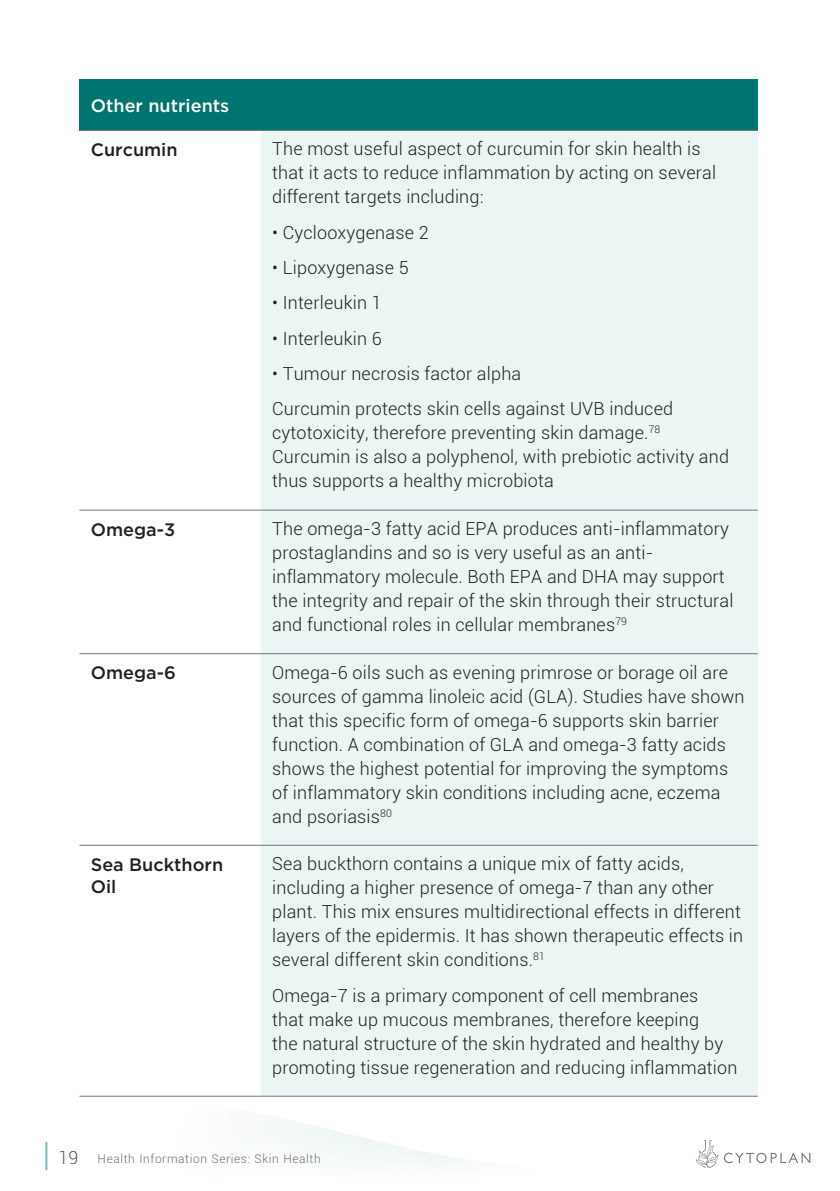
<style>
.page{position:relative;width:840px;height:1191px;background:#fff}
.page>*{position:absolute;margin:0;border:0;box-sizing:border-box;transform-origin:0 0}
.t1{font:300 18px/24px "Roboto";letter-spacing:.01em;color:#231f20}
.t2{font:500 18px/22px "Gotham";color:#231f20}
.t3{font:500 18px "Gotham";color:#fff}
.t4{font:300 12px "Roboto";letter-spacing:.05em;color:#6d706e}
.s1{font-size:18px;color:#57585a}
</style>
<div class="page">
<hr style="left:45px;top:1141px;width:2px;height:29px;background:#80b8b8">
<svg style="left:110px;top:1093px;width:701px;height:75px"></svg>
<div style="left:79px;top:79px;width:678px;height:51px;background:#00746f"></div>
<div style="left:261px;top:131px;width:496px;height:964px;background:#ebf5f4"></div>
<hr style="left:79px;top:130px;width:182px;height:1px;background:#70757a">
<hr style="left:261px;top:130px;width:496px;height:1px;background:#70757a">
<hr style="left:79px;top:510px;width:182px;height:1px;background:#70757a">
<hr style="left:261px;top:510px;width:496px;height:1px;background:#70757a">
<hr style="left:79px;top:653px;width:182px;height:1px;background:#70757a">
<hr style="left:261px;top:653px;width:496px;height:1px;background:#70757a">
<hr style="left:79px;top:845px;width:182px;height:1px;background:#70757a">
<hr style="left:261px;top:845px;width:496px;height:1px;background:#70757a">
<hr style="left:79px;top:1095px;width:182px;height:1px;background:#70757a">
<hr style="left:261px;top:1095px;width:496px;height:1px;background:#70757a">
<p class="t3" style="left:91px;top:94px;width:140px">Other nutrients</p>
<p class="t2" style="left:91px;top:139px;width:88px">Curcumin</p>
<p class="t1" style="left:272px;top:136px;width:445px">The most useful aspect of curcumin for skin health is that it acts to reduce inflammation by acting on several different targets including:</p>
<p class="t1" style="left:272px;top:220px;width:158px">• Cyclooxygenase 2</p>
<p class="t1" style="left:272px;top:255px;width:138px">• Lipoxygenase 5</p>
<p class="t1" style="left:272px;top:290px;width:111px">• Interleukin 1</p>
<p class="t1" style="left:272px;top:326px;width:111px">• Interleukin 6</p>
<p class="t1" style="left:272px;top:355px;width:402px;line-height:35.4px">• Tumour necrosis factor alpha<br>Curcumin protects skin cells against UVB induced</p>
<p class="t1" style="left:272px;top:420px;width:458px">cytotoxicity, therefore preventing skin damage.<sup>78<br></sup>Curcumin is also a polyphenol, with prebiotic activity and thus supports a healthy microbiota</p>
<p class="t2" style="left:91px;top:518px;width:86px">Omega-3</p>
<p class="t1" style="left:272px;top:516px;width:462px">The omega-3 fatty acid EPA produces anti-inflammatory prostaglandins and so is very useful as an anti&shy;inflammatory molecule. Both EPA and DHA may support the integrity and repair of the skin through their structural and functional roles in cellular membranes<sup>79</sup></p>
<p class="t2" style="left:91px;top:662px;width:87px">Omega-6</p>
<p class="t1" style="left:272px;top:659px;width:473px">Omega-6 oils such as evening primrose or borage oil are sources of gamma linoleic acid (GLA). Studies have shown that this specific form of omega-6 supports skin barrier function. A combination of GLA and omega-3 fatty acids shows the highest potential for improving the symptoms of inflammatory skin conditions including acne, eczema and psoriasis<sup>80</sup></p>
<p class="t2" style="left:91px;top:853px;width:134px">Sea Buckthorn<br>Oil</p>
<p class="t1" style="left:272px;top:851px;width:472px">Sea buckthorn contains a unique mix of fatty acids, including a higher presence of omega-7 than any other plant. This mix ensures multidirectional effects in different layers of the epidermis. It has shown therapeutic effects in several different skin conditions.<sup>81</sup></p>
<p class="t1" style="left:272px;top:982px;width:466px">Omega-7 is a primary component of cell membranes<br>that make up mucous membranes, therefore keeping<br>the natural structure of the skin hydrated and healthy by promoting tissue regeneration and reducing inflammation</p>
<p class="t4" style="left:58px;top:1150px;width:263px"><span class="s1">19</span> Health Information Series: Skin Health</p>
</div>
